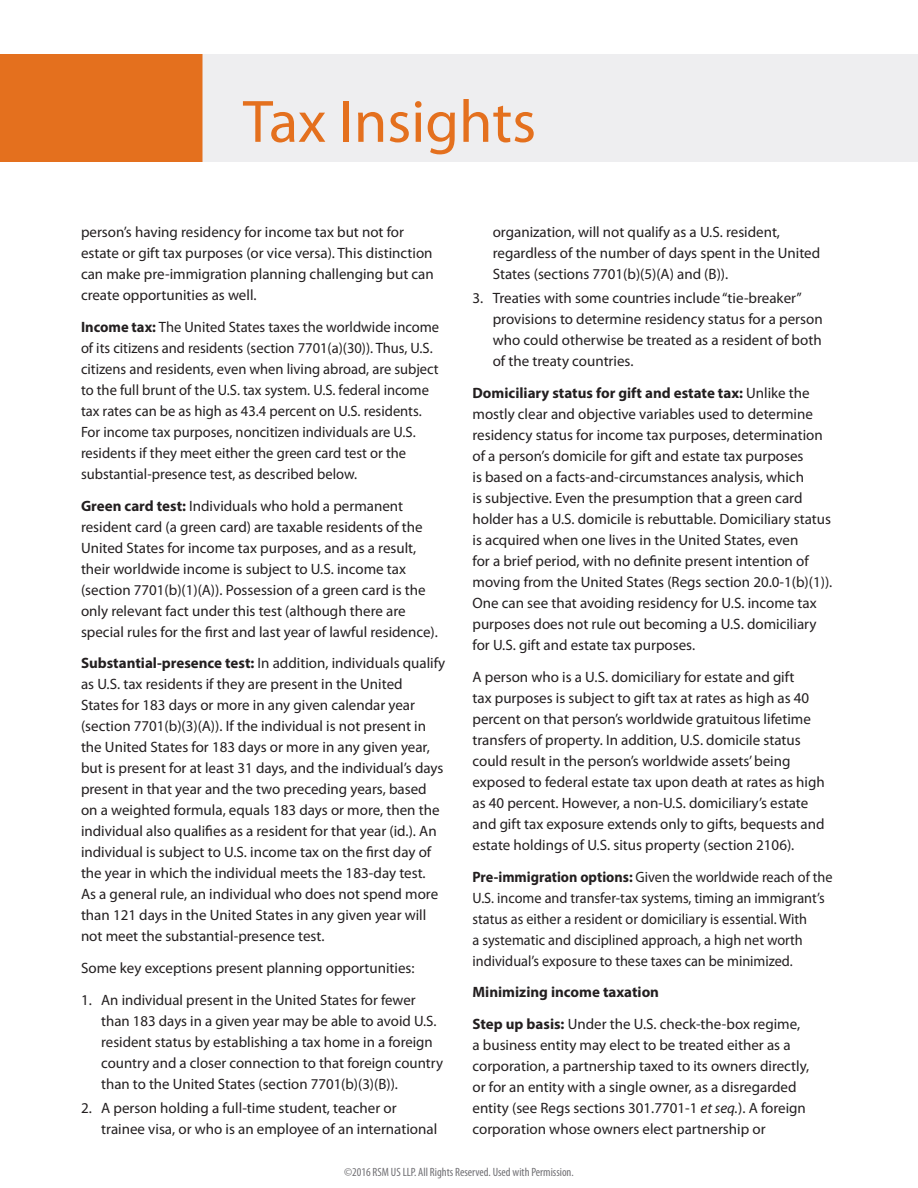
<style>
.page{position:relative;width:918px;height:1188px;background:#fff}
.page>*{position:absolute;margin:0;border:0;box-sizing:border-box;transform-origin:0 0}
.t1{font:60.3px "Myriad Pro";color:#e4701e}
.t2{font:15px/21px "Myriad Pro";color:#231f20}
.t3{font:15px/21px "Myriad Pro";color:#231f20;scale:.95 1}
.t4{font:700 15px/31.8px "Myriad Pro";color:#231f20}
.t5{font:condensed 12px "Myriad Pro";color:#717074}
.s1{font-weight:700}
.s2{font-weight:400}
.s3{font-style:italic}
</style>
<div class="page">
<div style="left:202px;top:54px;width:716px;height:108px;background:#eeeef0"></div>
<div style="left:0;top:54px;width:202px;height:108px;background:#e4701e"></div>
<h1 class="t1" style="left:243px;top:84px;width:295px">Tax Insights</h1>
<p class="t2" style="left:81px;top:221px;width:354px">person’s having residency for income tax but not for estate or gift tax purposes (or vice versa). This distinction can make pre-immigration planning challenging but can create opportunities as well.</p>
<p class="t2" style="left:81px;top:316px;width:360px"><span class="s1">Income tax:</span> The United States taxes the worldwide income of its citizens and residents (section 7701(a)(30)). Thus, U.S. citizens and residents, even when living abroad, are subject to the full brunt of the U.S. tax system. U.S. federal income tax rates can be as high as 43.4 percent on U.S. residents.<br>For income tax purposes, noncitizen individuals are U.S. residents if they meet either the green card test or the substantial-presence test, as described below.</p>
<p class="t2" style="left:81px;top:495px;width:359px"><span class="s1">Green card test:</span> Individuals who hold a permanent resident card (a green card) are taxable residents of the United States for income tax purposes, and as a result, their worldwide income is subject to U.S. income tax (section 7701(b)(1)(A)). Possession of a green card is the only relevant fact under this test (although there are special rules for the first and last year of lawful residence).</p>
<p class="t2" style="left:81px;top:653px;width:366px"><span class="s1">Substantial-presence test:</span> In addition, individuals qualify as U.S. tax residents if they are present in the United<br>States for 183 days or more in any given calendar year (section 7701(b)(3)(A)). If the individual is not present in the United States for 183 days or more in any given year, but is present for at least 31 days, and the individual’s days present in that year and the two preceding years, based on a weighted formula, equals 183 days or more, then the individual also qualifies as a resident for that year (id.). An individual is subject to U.S. income tax on the first day of the year in which the individual meets the 183-day test.<br>As a general rule, an individual who does not spend more than 121 days in the United States in any given year will not meet the substantial-presence test.</p>
<p class="t2" style="left:81px;top:957px;width:335px">Some key exceptions present planning opportunities:</p>
<p class="t2" style="left:101px;top:989px;width:343px;text-indent:-20px">1. An individual present in the United States for fewer than 183 days in a given year may be able to avoid U.S. resident status by establishing a tax home in a foreign country and a closer connection to that foreign country than to the United States (section 7701(b)(3)(B)).</p>
<p class="t2" style="left:101px;top:1097px;width:338px;text-indent:-20px">2. A person holding a full-time student, teacher or trainee visa, or who is an employee of an international</p>
<p class="t2" style="left:493px;top:221px;width:329px">organization, will not qualify as a U.S. resident, regardless of the number of days spent in the United<br>States (sections 7701(b)(5)(A) and (B)).</p>
<p class="t2" style="left:493px;top:287px;width:331px;text-indent:-20px">3. Treaties with some countries include “tie-breaker” provisions to determine residency status for a person who could otherwise be treated as a resident of both of the treaty countries.</p>
<p class="t2" style="left:472px;top:382px;width:361px"><span class="s1">Domiciliary status for gift and estate tax:</span> Unlike the mostly clear and objective variables used to determine residency status for income tax purposes, determination of a person’s domicile for gift and estate tax purposes<br>is based on a facts-and-circumstances analysis, which<br>is subjective. Even the presumption that a green card holder has a U.S. domicile is rebuttable. Domiciliary status is acquired when one lives in the United States, even<br>for a brief period, with no definite present intention of moving from the United States (Regs section 20.0-1(b)(1)).<br>One can see that avoiding residency for U.S. income tax purposes does not rule out becoming a U.S. domiciliary for U.S. gift and estate tax purposes.</p>
<p class="t2" style="left:472px;top:666px;width:354px">A person who is a U.S. domiciliary for estate and gift<br>tax purposes is subject to gift tax at rates as high as 40 percent on that person’s worldwide gratuitous lifetime transfers of property. In addition, U.S. domicile status could result in the person’s worldwide assets’ being exposed to federal estate tax upon death at rates as high as 40 percent. However, a non-U.S. domiciliary’s estate and gift tax exposure extends only to gifts, bequests and estate holdings of U.S. situs property (section 2106).</p>
<p class="t3" style="left:472px;top:866px;width:381px"><span class="s1">Pre-immigration options:</span> Given the worldwide reach of the U.S. income and transfer-tax systems, timing an immigrant’s status as either a resident or domiciliary is essential. With<br>a systematic and disciplined approach, a high net worth individual’s exposure to these taxes can be minimized.</p>
<p class="t4" style="left:472px;top:976px;width:329px">Minimizing income taxation<br>Step up basis: <span class="s2">Under the U.S. check-the-box regime,</span></p>
<p class="t2" style="left:472px;top:1034px;width:338px">a business entity may elect to be treated either as a corporation, a partnership taxed to its owners directly, or for an entity with a single owner, as a disregarded entity (see Regs sections 301.7701-1 <span class="s3">et seq.</span>). A foreign corporation whose owners elect partnership or</p>
<p class="t5" style="left:344px;top:1166px;width:231px">©2016 RSM US LLP. All Rights Reserved. Used with Permission.</p>
</div>
